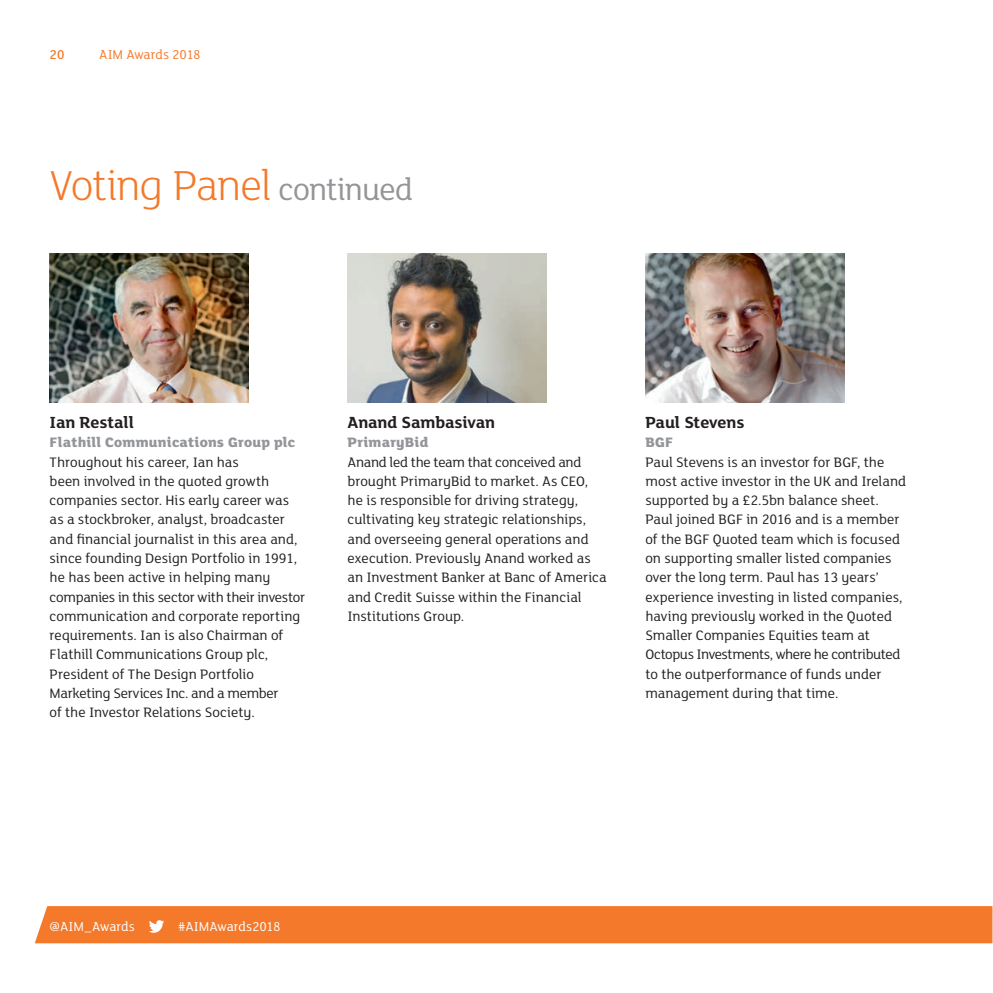
<style>
.page{position:relative;width:993px;height:993px;background:#fff}
.page>*{position:absolute;margin:0;border:0;box-sizing:border-box;transform-origin:0 0}
.t1{font:300 45.5px "FS Lola";letter-spacing:-.03em;color:#f4792a}
.t2{font:700 17.5px "FS Lola";letter-spacing:-.005em;color:#231f20}
.t3{font:14.88px/19.2px "FS Lola";color:#231f20}
.t4{font:800 14.88px "FS Lola";letter-spacing:.015em;color:#939598}
.t5{font:14px "FS Lola";letter-spacing:-.005em;color:#fff}
.t6{font:14px "FS Lola";letter-spacing:-.005em;color:#f4792a}
.t7{font:500 14px "FS Lola";color:#f4792a}
.s1{font-weight:400;font-size:33.25px;color:#939598}
</style>
<div class="page">
<img style="left:645px;top:253px;width:198px;height:149px">
<img style="left:50px;top:253px;width:198px;height:149px">
<img style="left:347px;top:253px;width:199px;height:149px">
<div style="left:35px;top:906px;width:957px;height:37px;background:#f4792a"></div>
<p class="t7" style="left:50px;top:45px;width:16px">20</p>
<p class="t6" style="left:99px;top:45px;width:103px">AIM Awards 2018</p>
<h1 class="t1" style="left:50px;top:156px;width:365px">Voting Panel <span class="s1">continued</span></h1>
<p class="t2" style="left:50px;top:410px;width:86px">Ian Restall</p>
<p class="t4" style="left:50px;top:432px;width:247px">Flathill Communications Group plc</p>
<p class="t3" style="left:50px;top:451px;width:257px">Throughout his career, Ian has<br>been involved in the quoted growth companies sector. His early career was as a stockbroker, analyst, broadcaster and financial journalist in this area and, since founding Design Portfolio in 1991, he has been active in helping many companies in this sector with their investor communication and corporate reporting requirements. Ian is also Chairman of Flathill Communications Group plc, President of The Design Portfolio Marketing Services Inc. and a member<br>of the Investor Relations Society.</p>
<p class="t2" style="left:347px;top:410px;width:149px">Anand Sambasivan</p>
<p class="t4" style="left:347px;top:432px;width:82px">PrimaryBid</p>
<p class="t3" style="left:347px;top:451px;width:260px">Anand led the team that conceived and brought PrimaryBid to market. As CEO, he is responsible for driving strategy, cultivating key strategic relationships, and overseeing general operations and execution. Previously Anand worked as an Investment Banker at Banc of America and Credit Suisse within the Financial Institutions Group.</p>
<p class="t2" style="left:645px;top:410px;width:100px">Paul Stevens</p>
<p class="t4" style="left:645px;top:432px;width:29px">BGF</p>
<p class="t3" style="left:645px;top:451px;width:262px">Paul Stevens is an investor for BGF, the most active investor in the UK and Ireland supported by a £2.5bn balance sheet.<br>Paul joined BGF in 2016 and is a member of the BGF Quoted team which is focused on supporting smaller listed companies over the long term. Paul has 13 years’ experience investing in listed companies, having previously worked in the Quoted Smaller Companies Equities team at Octopus Investments, where he contributed to the outperformance of funds under management during that time.</p>
<p class="t5" style="left:50px;top:916px;width:87px">@AIM_Awards</p>
<p class="t5" style="left:178px;top:916px;width:104px">#AIMAwards2018</p>
</div>
